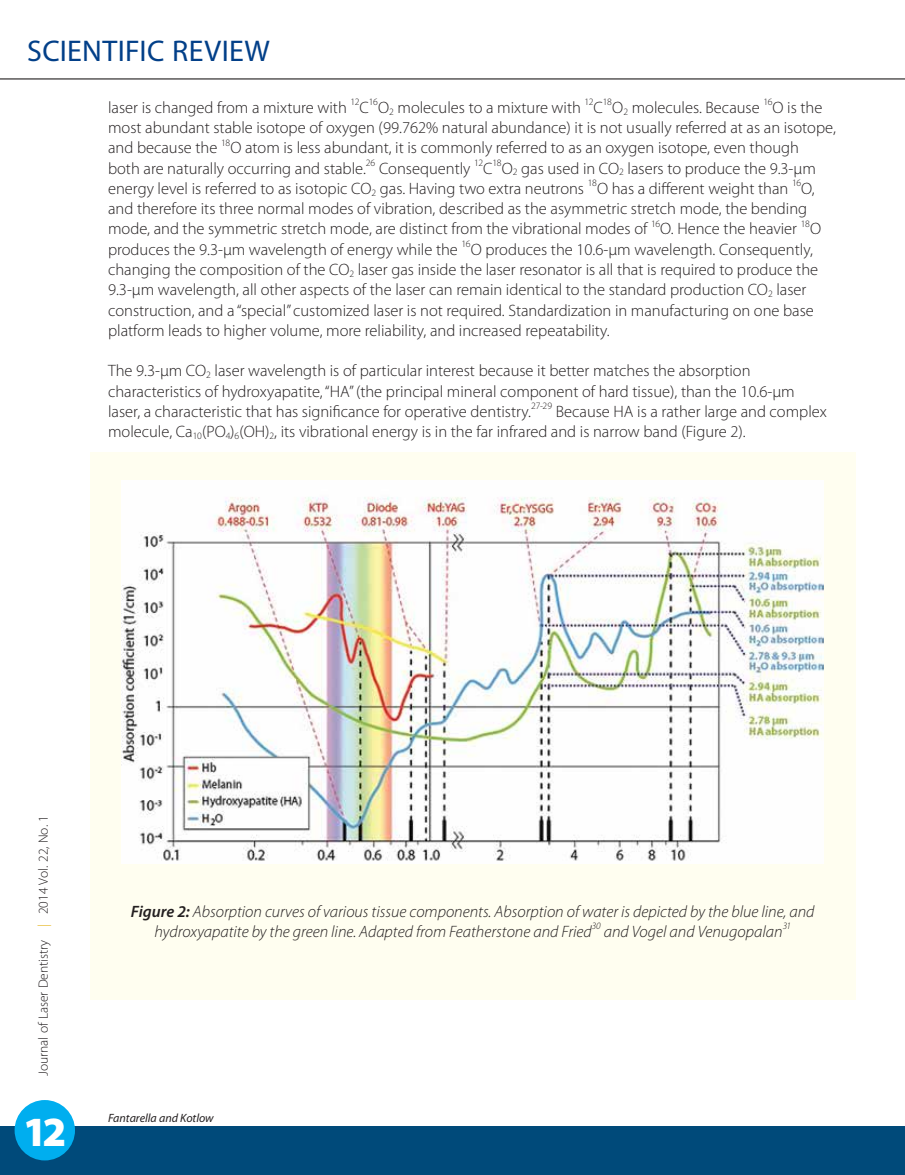
<style>
.page{position:relative;width:905px;height:1175px;background:#fff}
.page>*{position:absolute;margin:0;border:0;box-sizing:border-box;transform-origin:0 0}
.t1{font:900 41.7px "Myriad Pro";color:#fff}
.catagory_-_blue{font:30px "Myriad Pro";letter-spacing:.01em;color:#023f88}
.Paragraph_BODY{font:300 16.5px/20.2px "Myriad Pro";color:#231f20}
.t2{font:italic 300 16.5px/19.8px "Myriad Pro";color:#231f20}
.t3{font:300 13.5px "Myriad Pro";color:#231f20}
.t4{font:italic 12px "Myriad Pro";color:#231f20}
.Paragraph_BODY-2{font:300 9.75px "Myriad Pro";letter-spacing:-.04em;color:#231f20}
.t5{font:italic 300 9.75px "Myriad Pro";color:#231f20}
.s1{color:#e4af0f}
.s2{font-weight:600}
</style>
<div class="page">
<div style="left:90px;top:452px;width:765px;height:547px;background:#fffef0"></div>
<div style="left:0;top:1126px;width:904px;height:48px;background:#004a7a"></div>
<div style="left:15px;top:1100px;width:60px;height:60px;background:#00aeef;border-radius:50%"></div>
<hr style="left:0;top:78px;width:904px;height:1px;background:#231f20">
<img style="left:122px;top:480px;width:701px;height:383px">
<p class="catagory_-_blue" style="left:27px;top:35px;width:244px">SCIENTIFIC REVIEW</p>
<p class="Paragraph_BODY" style="left:108px;top:98px;width:240px">laser is changed from a mixture with</p>
<p class="Paragraph_BODY-2" style="left:350px;top:97px;width:10px">12</p>
<p class="Paragraph_BODY" style="left:359px;top:98px;width:11px">C</p>
<p class="Paragraph_BODY-2" style="left:369px;top:97px;width:11px">16</p>
<p class="Paragraph_BODY" style="left:378px;top:98px;width:204px">O<sub>2</sub> molecules to a mixture with</p>
<p class="Paragraph_BODY-2" style="left:584px;top:97px;width:10px">12</p>
<p class="Paragraph_BODY" style="left:593px;top:98px;width:11px">C</p>
<p class="Paragraph_BODY-2" style="left:603px;top:97px;width:11px">18</p>
<p class="Paragraph_BODY" style="left:612px;top:98px;width:149px">O<sub>2</sub> molecules. Because</p>
<p class="Paragraph_BODY-2" style="left:763px;top:97px;width:11px">16</p>
<p class="Paragraph_BODY" style="left:108px;top:98px;width:729px;text-indent:664px">O is the most abundant stable isotope of oxygen (99.762% natural abundance) it is not usually referred at as an isotope, and because the</p>
<p class="Paragraph_BODY-2" style="left:221px;top:137px;width:11px">18</p>
<p class="Paragraph_BODY" style="left:108px;top:138px;width:692px;text-indent:122px">O atom is less abundant, it is commonly referred to as an oxygen isotope, even though both are naturally occurring and stable.</p>
<p class="Paragraph_BODY-2" style="left:366px;top:157px;width:11px">26</p>
<p class="Paragraph_BODY" style="left:379px;top:158px;width:93px">Consequently</p>
<p class="Paragraph_BODY-2" style="left:474px;top:157px;width:10px">12</p>
<p class="Paragraph_BODY" style="left:483px;top:158px;width:11px">C</p>
<p class="Paragraph_BODY-2" style="left:492px;top:157px;width:11px">18</p>
<p class="Paragraph_BODY" style="left:108px;top:158px;width:709px;text-indent:394px">O<sub>2</sub> gas used in CO<sub>2</sub> lasers to produce the 9.3-µm energy level is referred to as isotopic CO<sub>2</sub> gas. Having two extra neutrons</p>
<p class="Paragraph_BODY-2" style="left:587px;top:178px;width:11px">18</p>
<p class="Paragraph_BODY" style="left:597px;top:179px;width:193px">O has a different weight than</p>
<p class="Paragraph_BODY-2" style="left:792px;top:178px;width:11px">16</p>
<p class="Paragraph_BODY" style="left:108px;top:179px;width:708px;text-indent:693px">O, and therefore its three normal modes of vibration, described as the asymmetric stretch mode, the bending mode, and the symmetric stretch mode, are distinct from the vibrational modes of</p>
<p class="Paragraph_BODY-2" style="left:651px;top:218px;width:11px">16</p>
<p class="Paragraph_BODY" style="left:660px;top:219px;width:138px">O. Hence the heavier</p>
<p class="Paragraph_BODY-2" style="left:800px;top:218px;width:11px">18</p>
<p class="Paragraph_BODY" style="left:810px;top:219px;width:13px">O</p>
<p class="Paragraph_BODY" style="left:108px;top:239px;width:351px">produces the 9.3-µm wavelength of energy while the</p>
<p class="Paragraph_BODY-2" style="left:461px;top:238px;width:11px">16</p>
<p class="Paragraph_BODY" style="left:108px;top:239px;width:711px;text-indent:363px">O produces the 10.6-µm wavelength. Consequently, changing the composition of the CO<sub>2</sub> laser gas inside the laser resonator is all that is required to produce the 9.3-µm wavelength, all other aspects of the laser can remain identical to the standard production CO<sub>2</sub> laser construction, and a “special” customized laser is not required. Standardization in manufacturing on one base platform leads to higher volume, more reliability, and increased repeatability.</p>
<p class="Paragraph_BODY" style="left:108px;top:361px;width:688px">The 9.3-µm CO<sub>2</sub> laser wavelength is of particular interest because it better matches the absorption characteristics of hydroxyapatite, “HA” (the principal mineral component of hard tissue), than the 10.6-µm laser, a characteristic that has significance for operative dentistry.</p>
<p class="Paragraph_BODY-2" style="left:531px;top:400px;width:23px">27-29</p>
<p class="Paragraph_BODY" style="left:108px;top:401px;width:720px;text-indent:447px">Because HA is a rather large and complex molecule, Ca<sub>10</sub>(PO<sub>4</sub>)<sub>6</sub>(OH)<sub>2</sub>, its vibrational energy is in the far infrared and is narrow band (Figure 2).</p>
<p class="t3" style="left:36px;top:1076px;width:262px;rotate:-90deg">Journal of Laser Dentistry <span class="s1">|</span> 2014 Vol. 22, No. 1</p>
<p class="t1" style="left:23px;top:1108px;width:45px">12</p>
<p class="t2" style="left:154px;top:901px;width:661px;text-indent:-23px"><span class="s2">Figure 2:</span> Absorption curves of various tissue components. Absorption of water is depicted by the blue line, and hydroxyapatite by the green line. Adapted from Featherstone and Fried</p>
<p class="t5" style="left:591px;top:920px;width:11px">30</p>
<p class="t2" style="left:603px;top:921px;width:180px">and Vogel and Venugopalan</p>
<p class="t5" style="left:782px;top:920px;width:10px">31</p>
<p class="t4" style="left:108px;top:1112px;width:107px">Fantarella and Kotlow</p>
</div>
